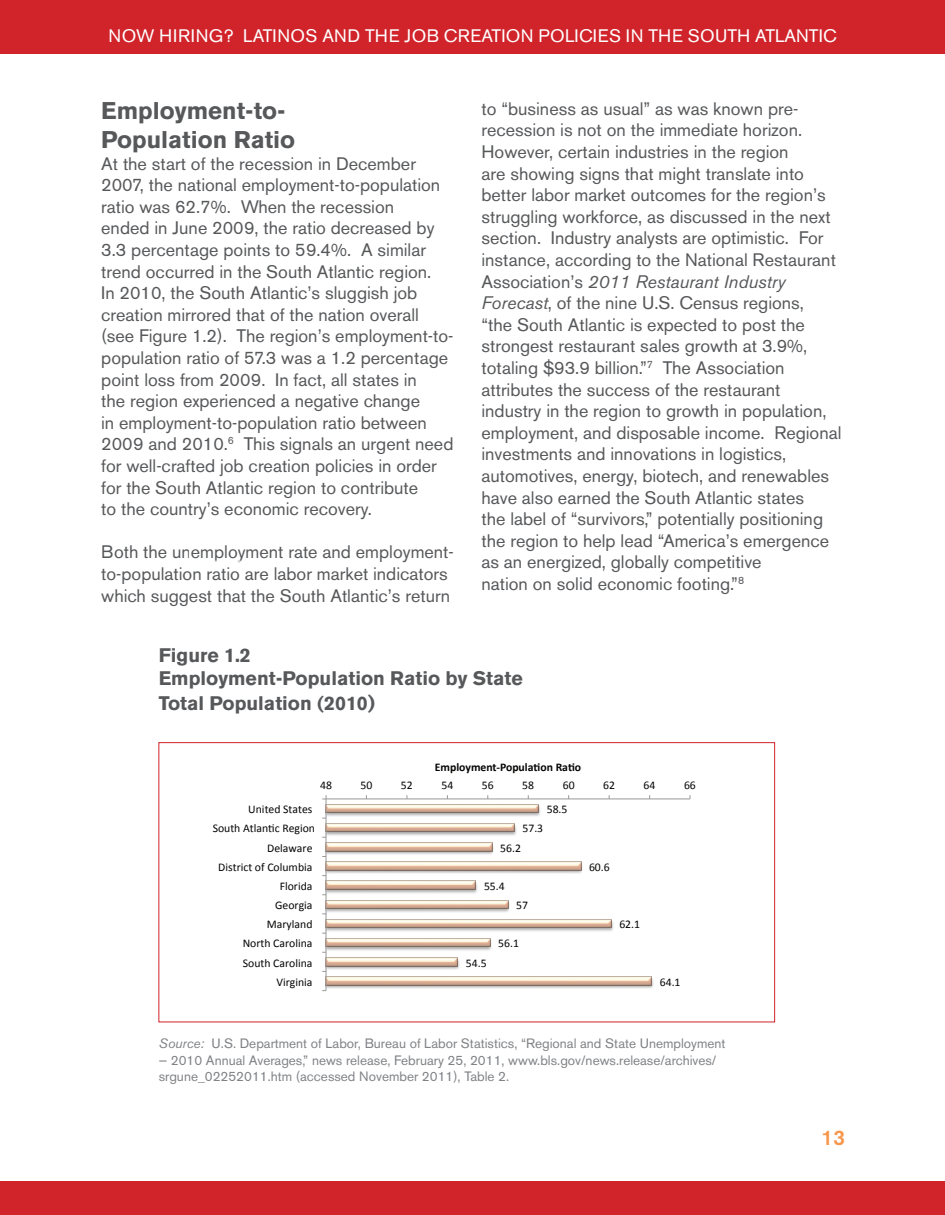
<style>
.page{position:relative;width:945px;height:1215px;background:#fff}
.page>*{position:absolute;margin:0;border:0;box-sizing:border-box;transform-origin:0 0}
.t1{font:700 24px/28.8px "Akzidenz Grotesk BE";color:#57585a}
.t2{font:500 21px "Akzidenz Grotesk BE";color:#f7974c}
.t3{font:700 19.5px/23.4px "Akzidenz Grotesk BE";color:#57585a}
.t4{font:18px/21.6px "Akzidenz Grotesk BE";color:#57585a}
.t5{font:18px "Akzidenz Grotesk BE";letter-spacing:.02em;color:#fff}
.t6{font:13.5px/16.2px "Akzidenz Grotesk BE";color:#808285}
.t7{font:11.7px/19.2px "Calibri";color:#040503;text-align:right}
.t8{font:700 11.7px "Calibri";color:#040503}
.s1{font-style:italic}
.s2{font-size:21px}
</style>
<div class="page">
<div style="left:14px;top:1px;width:931px;height:53px;background:#d1232a"></div>
<div style="left:14px;top:1181px;width:931px;height:34px;background:#d1232a"></div>
<div style="left:0;top:1px;width:14px;height:53px;background:#d1232a"></div>
<div style="left:0;top:1181px;width:14px;height:34px;background:#d1232a"></div>
<img style="left:327px;top:806px;width:214px;height:10px">
<img style="left:327px;top:826px;width:190px;height:10px">
<img style="left:327px;top:842px;width:167px;height:13px">
<img style="left:327px;top:861px;width:256px;height:13px">
<img style="left:327px;top:880px;width:151px;height:14px">
<img style="left:327px;top:900px;width:183px;height:12px">
<img style="left:327px;top:921px;width:287px;height:10px">
<img style="left:327px;top:938px;width:165px;height:13px">
<img style="left:327px;top:957px;width:133px;height:13px">
<img style="left:327px;top:976px;width:327px;height:13px">
<img style="left:327px;top:804px;width:212px;height:9px">
<img style="left:327px;top:823px;width:188px;height:9px">
<img style="left:327px;top:843px;width:165px;height:8px">
<img style="left:327px;top:862px;width:254px;height:8px">
<img style="left:327px;top:881px;width:149px;height:8px">
<img style="left:327px;top:900px;width:181px;height:9px">
<img style="left:327px;top:919px;width:285px;height:9px">
<img style="left:327px;top:938px;width:163px;height:9px">
<img style="left:327px;top:958px;width:131px;height:8px">
<img style="left:327px;top:977px;width:325px;height:8px">
<hr style="left:326px;top:798px;width:364px;height:1px;background:#989898">
<hr style="left:326px;top:799px;width:1px;height:192px;background:#989898">
<svg style="left:322px;top:795px;width:5px;height:5px"></svg>
<div style="left:159px;top:742px;width:616px;height:280px;border:1px solid #d1232a"></div>
<p class="t5" style="left:109px;top:25px;width:729px">Now Hiring? Latin os an d th e Job Creation Policies in th e South Atlantic</p>
<h1 class="t1" style="left:101px;top:97px;width:196px">Employment-to-<br>Population Ratio</h1>
<p class="t4" style="left:101px;top:153px;width:354px">At the start of the recession in December 2007, the national employment-to-population ratio was 62.7%. When the recession<br>ended in June 2009, the ratio decreased by 3.3 percentage points to 59.4%. A similar trend occurred in the South Atlantic region.<br>In 2010, the South Atlantic’s sluggish job creation mirrored that of the nation overall (see Figure 1.2). The region’s employment-to&shy;population ratio of 57.3 was a 1.2 percentage point loss from 2009. In fact, all states in<br>the region experienced a negative change<br>in employment-to-population ratio between 2009 and 2010.<sup>6</sup> This signals an urgent need for well-crafted job creation policies in order for the South Atlantic region to contribute<br>to the country’s economic recovery.</p>
<p class="t4" style="left:101px;top:541px;width:354px">Both the unemployment rate and employment&shy;to-population ratio are labor market indicators which suggest that the South Atlantic’s return</p>
<p class="t4" style="left:481px;top:98px;width:361px">to “business as usual” as was known pre&shy;recession is not on the immediate horizon.<br>However, certain industries in the region<br>are showing signs that might translate into better labor market outcomes for the region’s struggling workforce, as discussed in the next section. Industry analysts are optimistic. For instance, according to the National Restaurant Association’s <span class="s1">2011 Restaurant Industry Forecast</span>, of the nine U.S. Census regions,<br>“the South Atlantic is expected to post the strongest restaurant sales growth at 3.9%, totaling $93.9 billion.”<sup>7</sup> The Association attributes the success of the restaurant industry in the region to growth in population, employment, and disposable income. Regional investments and innovations in logistics, automotives, energy, biotech, and renewables have also earned the South Atlantic states<br>the label of “survivors,” potentially positioning the region to help lead “America’s emergence as an energized, globally competitive<br>nation on solid economic footing.”<sup>8</sup></p>
<p class="t3" style="left:159px;top:643px;width:366px">Figure 1.2<br>Employment-Population Ratio by State</p>
<p class="t3" style="left:159px;top:692px;width:218px">Total Population (2010<span class="s2">)</span></p>
<p class="t8" style="left:435px;top:760px;width:148px">Employment--‐Popula.on Ra.o</p>
<p class="t7" style="left:320px;top:776px;width:13px">48</p>
<p class="t7" style="left:361px;top:776px;width:13px">50</p>
<p class="t7" style="left:401px;top:776px;width:13px">52</p>
<p class="t7" style="left:441px;top:776px;width:13px">54</p>
<p class="t7" style="left:482px;top:776px;width:13px">56</p>
<p class="t7" style="left:522px;top:776px;width:13px">58</p>
<p class="t7" style="left:563px;top:776px;width:13px">60</p>
<p class="t7" style="left:603px;top:776px;width:13px">62</p>
<p class="t7" style="left:644px;top:776px;width:13px">64</p>
<p class="t7" style="left:684px;top:776px;width:13px">66</p>
<p class="t7" style="left:213px;top:800px;width:104px">United States<br>South Atlan=c Region<br>Delaware<br>District of Columbia<br>FFlorida<br>FGeorgia<br>Maryland<br>North Carolina<br>South Carolina<br>Virginia</p>
<p class="t7" style="left:547px;top:800px;width:22px">58.5</p>
<p class="t7" style="left:522px;top:819px;width:22px">57.3</p>
<p class="t7" style="left:500px;top:838px;width:22px">56.2</p>
<p class="t7" style="left:484px;top:876px;width:22px">55.4</p>
<p class="t7" style="left:516px;top:896px;width:13px">57</p>
<p class="t7" style="left:466px;top:953px;width:22px">54.5</p>
<p class="t7" style="left:498px;top:934px;width:22px">56.1</p>
<p class="t7" style="left:589px;top:857px;width:22px">60.6</p>
<p class="t7" style="left:619px;top:915px;width:22px">62.1</p>
<p class="t7" style="left:660px;top:972px;width:22px">64.1</p>
<p class="t6" style="left:159px;top:1036px;width:568px"><span class="s1">Source:</span> U.S. Department of Labor, Bureau of Labor Statistics, “Regional and State Unemployment</p>
<p class="t6" style="left:159px;top:1052px;width:559px">— 2010 Annual Averages,” news release, February 25, 2011, www.bls.gov/news.release/archives/ srgune_02252011.htm (accessed November 2011), Table 2.</p>
<p class="t2" style="left:821px;top:1125px;width:25px">13</p>
</div>
